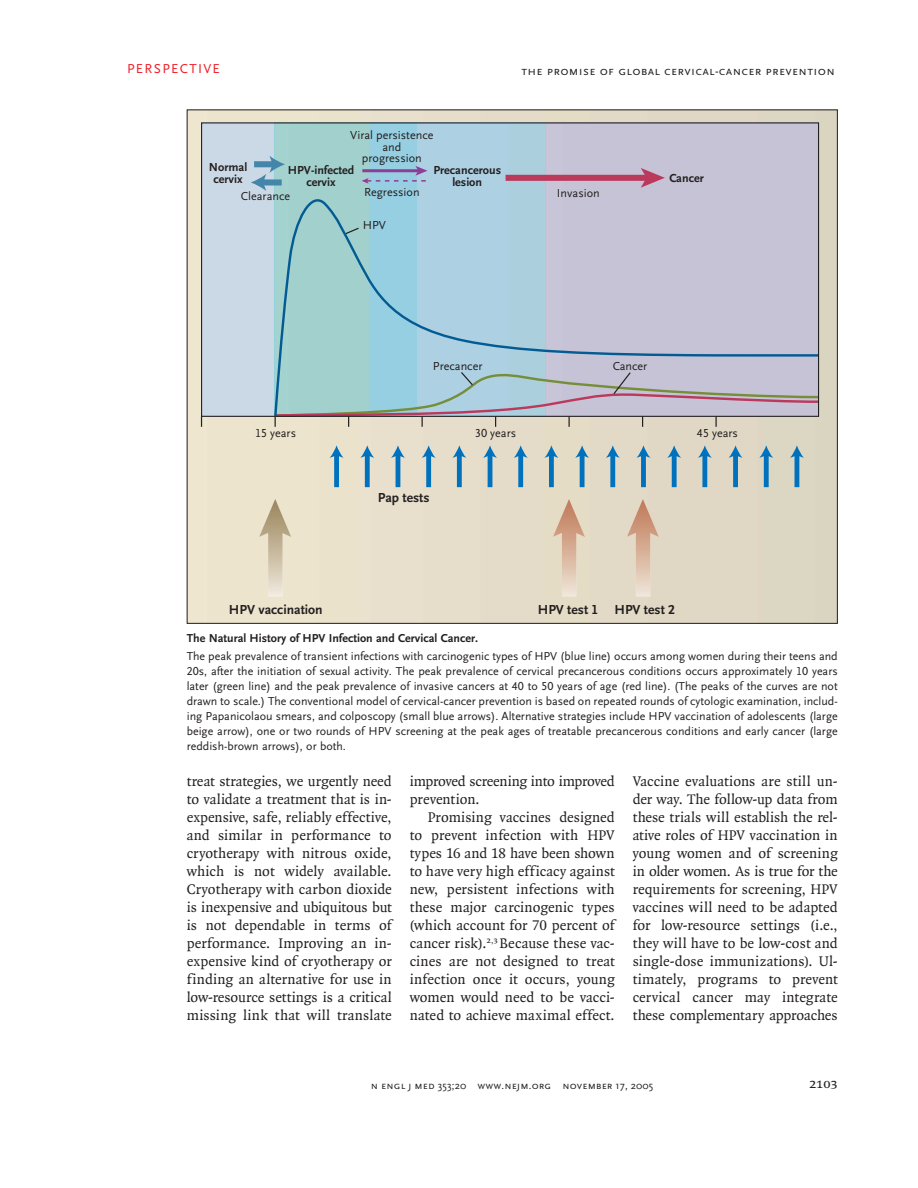
<style>
.page{position:relative;width:918px;height:1188px;background:#fff}
.page>*{position:absolute;margin:0;border:0;box-sizing:border-box;transform-origin:0 0}
.t1{font:15px/18px "OTNEJM Quadraat";color:#231f1f;text-align:justify}
.t2{font:14.25px "OTNEJM Quadraat Cap";color:#231f1f}
.t3{font:700 13.65px "NEJM Scala Sans LF";color:#231f1f}
.t4{font:13.5px "OTNEJM Scala Sans LF Cap";letter-spacing:.1em;color:#ee1c24}
.t5{font:12.75px "OTNEJM Scala Sans LF Cap";letter-spacing:.025em;color:#231f1f}
.t6{font:12.15px/11.7px "NEJM Scala Sans LF";color:#231f1f;text-align:center}
.t7{font:700 12.15px/11.7px "NEJM Scala Sans LF";color:#231f1f;text-align:center}
.t8{font:12px/15px "OTNEJM Scala Sans LF";color:#231f1f;text-align:justify}
.t9{font:700 12px "OTNEJM Scala Sans LF";color:#231f1f}
.t10{font:10.8px "OTNEJM Scala Sans LF Cap";letter-spacing:.01em;color:#231f1f}
.s1{font-family:"OTNEJM Scala Sans OSF"}
</style>
<div class="page">
<svg style="left:189px;top:112px;width:647px;height:510px;background:#e2dbc7"></svg>
<div style="left:203px;top:124px;width:72px;height:291px;background:#cbd9e6"></div>
<div style="left:275px;top:123px;width:95px;height:294px;background:#a3d4d2"></div>
<hr style="left:275px;top:123px;width:1px;height:294px;background:#96d1d7">
<div style="left:417px;top:123px;width:129px;height:294px;background:#afd3e3"></div>
<div style="left:370px;top:123px;width:47px;height:294px;background:#97cfe3"></div>
<div style="left:546px;top:123px;width:273px;height:294px;background:#ccc7d8"></div>
<hr style="left:546px;top:123px;width:1px;height:294px;background:#bac3df">
<img style="left:259px;top:499px;width:32px;height:97px">
<img style="left:553px;top:499px;width:32px;height:97px">
<img style="left:627px;top:499px;width:32px;height:97px">
<div style="left:334px;top:454px;width:5px;height:33px;background:#0071bc"></div>
<svg style="left:330px;top:445px;width:13px;height:13px"></svg>
<div style="left:365px;top:454px;width:5px;height:33px;background:#0071bc"></div>
<svg style="left:360px;top:445px;width:14px;height:13px"></svg>
<hr style="left:396px;top:454px;width:4px;height:33px;background:#0071bc">
<svg style="left:391px;top:445px;width:14px;height:13px"></svg>
<div style="left:426px;top:454px;width:5px;height:33px;background:#0071bc"></div>
<svg style="left:422px;top:445px;width:14px;height:13px"></svg>
<div style="left:457px;top:454px;width:5px;height:33px;background:#0071bc"></div>
<svg style="left:452px;top:445px;width:14px;height:13px"></svg>
<hr style="left:488px;top:454px;width:4px;height:33px;background:#0071bc">
<svg style="left:483px;top:445px;width:14px;height:13px"></svg>
<div style="left:518px;top:454px;width:5px;height:33px;background:#0071bc"></div>
<svg style="left:514px;top:445px;width:14px;height:13px"></svg>
<div style="left:549px;top:454px;width:5px;height:33px;background:#0071bc"></div>
<svg style="left:545px;top:445px;width:13px;height:13px"></svg>
<div style="left:580px;top:454px;width:5px;height:33px;background:#0071bc"></div>
<svg style="left:575px;top:445px;width:14px;height:13px"></svg>
<div style="left:610px;top:454px;width:5px;height:33px;background:#0071bc"></div>
<svg style="left:606px;top:445px;width:14px;height:13px"></svg>
<div style="left:641px;top:454px;width:5px;height:33px;background:#0071bc"></div>
<svg style="left:637px;top:445px;width:13px;height:13px"></svg>
<div style="left:672px;top:454px;width:5px;height:33px;background:#0071bc"></div>
<svg style="left:667px;top:445px;width:14px;height:13px"></svg>
<div style="left:702px;top:454px;width:5px;height:33px;background:#0071bc"></div>
<svg style="left:698px;top:445px;width:14px;height:13px"></svg>
<div style="left:733px;top:454px;width:5px;height:33px;background:#0071bc"></div>
<svg style="left:729px;top:445px;width:13px;height:13px"></svg>
<div style="left:764px;top:454px;width:5px;height:33px;background:#0071bc"></div>
<svg style="left:759px;top:445px;width:14px;height:13px"></svg>
<hr style="left:795px;top:454px;width:4px;height:33px;background:#0071bc">
<svg style="left:790px;top:445px;width:14px;height:13px"></svg>
<div style="left:273px;top:419px;width:548px;height:8px;background:#e4dcc7"></div>
<svg style="left:273px;top:189px;width:548px;height:230px"></svg>
<svg style="left:361px;top:166px;width:66px;height:18px"></svg>
<svg style="left:251px;top:156px;width:34px;height:35px"></svg>
<div style="left:506px;top:175px;width:142px;height:6px;background:#bb395b"></div>
<svg style="left:641px;top:168px;width:24px;height:20px"></svg>
<p class="t4" style="left:127px;top:61px;width:94px">PERSPECTIVE</p>
<p class="t5" style="left:522px;top:63px;width:315px">the promise of global cervical-cancer prevention</p>
<p class="t6" style="left:350px;top:130px;width:85px">Viral persistence and<br>progression</p>
<p class="t7" style="left:209px;top:163px;width:40px">Normal cervix</p>
<p class="t7" style="left:288px;top:166px;width:68px">HPV-infected cervix</p>
<p class="t7" style="left:433px;top:166px;width:69px">Precancerous lesion</p>
<p class="t7" style="left:669px;top:173px;width:36px">Cancer</p>
<p class="t6" style="left:364px;top:188px;width:57px">Regression</p>
<p class="t6" style="left:241px;top:191px;width:51px">Clearance</p>
<p class="t6" style="left:557px;top:188px;width:44px">Invasion</p>
<p class="t6" style="left:255px;top:428px;width:43px">15 years</p>
<p class="t6" style="left:363px;top:221px;width:25px">HPV</p>
<p class="t6" style="left:433px;top:361px;width:51px">Precancer</p>
<p class="t6" style="left:613px;top:361px;width:36px">Cancer</p>
<p class="t6" style="left:475px;top:428px;width:43px">30 years</p>
<p class="t6" style="left:697px;top:428px;width:43px">45 years</p>
<p class="t3" style="left:378px;top:492px;width:53px">Pap tests</p>
<p class="t3" style="left:229px;top:604px;width:95px">HPV vaccination</p>
<p class="t3" style="left:538px;top:604px;width:139px">HPV test 1 HPV test 2</p>
<p class="t9" style="left:187px;top:633px;width:293px">The Natural History of HPV Infection and Cervical Cancer.</p>
<p class="t8" style="left:187px;top:650px;width:653px">The peak prevalence of transient infections with carcinogenic types of HPV (blue line) occurs among women during their teens and 20s, after the initiation of sexual activity. The peak prevalence of cervical precancerous conditions occurs approximately 10 years later (green line) and the peak prevalence of invasive cancers at 40 to 50 years of age (red line). (The peaks of the curves are not drawn to scale.) The conventional model of cervical-cancer prevention is based on repeated rounds of cytologic examination, includ&shy;ing Papanicolaou smears, and colposcopy (small blue arrows). Alternative strategies include HPV vaccination of adolescents (large beige arrow), one or two rounds of HPV screening at the peak ages of treatable precancerous conditions and early cancer (large reddish-brown arrows), or both.</p>
<p class="t1" style="left:187px;top:773px;width:207px">treat strategies, we urgently need to validate a treatment that is in&shy;expensive, safe, reliably effective, and similar in performance to cryotherapy with nitrous oxide, which is not widely available.<br>Cryotherapy with carbon dioxide is inexpensive and ubiquitous but is not dependable in terms of performance. Improving an in&shy;expensive kind of cryotherapy or finding an alternative for use in low-resource settings is a critical missing link that will translate</p>
<p class="t1" style="left:410px;top:773px;width:207px">improved screening into improved prevention.</p>
<p class="t1" style="left:410px;top:809px;width:207px;text-indent:18px">Promising vaccines designed to prevent infection with HPV types 16 and 18 have been shown to have very high efficacy against new, persistent infections with these major carcinogenic types (which account for 70 percent of cancer risk).<sup>2,3</sup> Because these vac&shy;cines are not designed to treat infection once it occurs, young women would need to be vacci&shy;nated to achieve maximal effect.</p>
<p class="t1" style="left:633px;top:773px;width:207px">Vaccine evaluations are still un&shy;der way. The follow-up data from these trials will establish the rel&shy;ative roles of HPV vaccination in young women and of screening in older women. As is true for the requirements for screening, HPV vaccines will need to be adapted for low-resource settings (i.e., they will have to be low-cost and single-dose immunizations). Ul&shy;timately, programs to prevent cervical cancer may integrate these complementary approaches</p>
<p class="t10" style="left:371px;top:1079px;width:284px">n engl j med <span class="s1">353;20</span> www.nejm.org november <span class="s1">17, 2005</span></p>
<p class="t2" style="left:809px;top:1075px;width:30px">2103</p>
</div>
